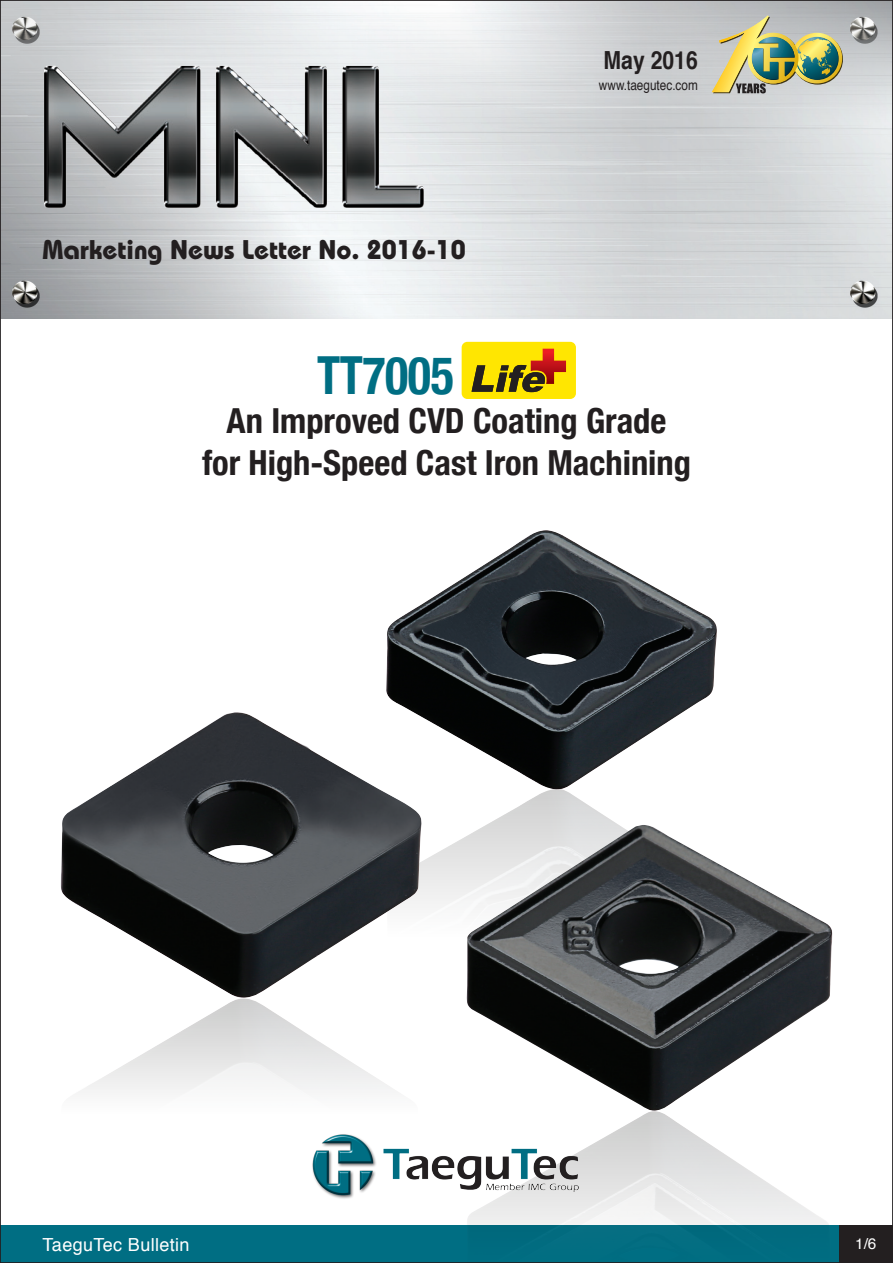
<style>
.page{position:relative;width:893px;height:1263px;background:#fff}
.page>*{position:absolute;margin:0;border:0;box-sizing:border-box;transform-origin:0 0}
.t1{font:700 condensed 52.5px "Helvetica Neue";letter-spacing:-.01em;color:#006e83;scale:.92 1}
.t2{font:700 condensed 34.5px "Helvetica Neue";color:#231f20}
.t3{font:700 27px "Bauhaus";color:#231f20}
.t4{font:700 24.9px "Helvetica";color:#231f20;scale:.85 1}
.t5{font:18px "Helvetica";letter-spacing:.02em;color:#fff}
.t6{font:15.3px "Helvetica";color:#fff}
.t7{font:13.8px "Helvetica";color:#231f20;scale:.85 1}
</style>
<div class="page">
<div style="left:832px;top:1225px;width:61px;height:38px;background:#231f20"></div>
<div style="left:0;top:1225px;width:839px;height:38px;background:#006e83"></div>
<img style="left:2px;top:191px;width:889px;height:127px">
<img style="left:2px;top:2px;width:889px;height:189px">
<img style="left:26px;top:47px;width:434px;height:176px">
<img style="left:712px;top:16px;width:130px;height:77px">
<img style="left:386px;top:530px;width:331px;height:378px">
<img style="left:78px;top:999px;width:316px;height:94px">
<img style="left:60px;top:712px;width:363px;height:287px">
<img style="left:466px;top:825px;width:367px;height:286px">
<div style="left:462px;top:342px;width:114px;height:57px;background:#ffe601;border-radius:6px"></div>
<svg style="left:472px;top:349px;width:94px;height:43px"></svg>
<img style="left:312px;top:1134px;width:278px;height:70px">
<p class="t3" style="left:43px;top:233px;width:425px">Marketing News Letter No. 2016-10</p>
<p class="t4" style="left:603px;top:40px;width:112px">May 2016</p>
<p class="t7" style="left:599px;top:74px;width:118px">www.taegutec.com</p>
<p class="t1" style="left:317px;top:343px;width:150px">TT7005</p>
<p class="t2" style="left:227px;top:399px;width:441px">An Improved CVD Coating Grade</p>
<p class="t2" style="left:202px;top:441px;width:490px">for High-Speed Cast Iron Machining</p>
<p class="t5" style="left:43px;top:1231px;width:149px">TaeguTec Bulletin</p>
<p class="t6" style="left:855px;top:1232px;width:23px">1/6</p>
</div>
